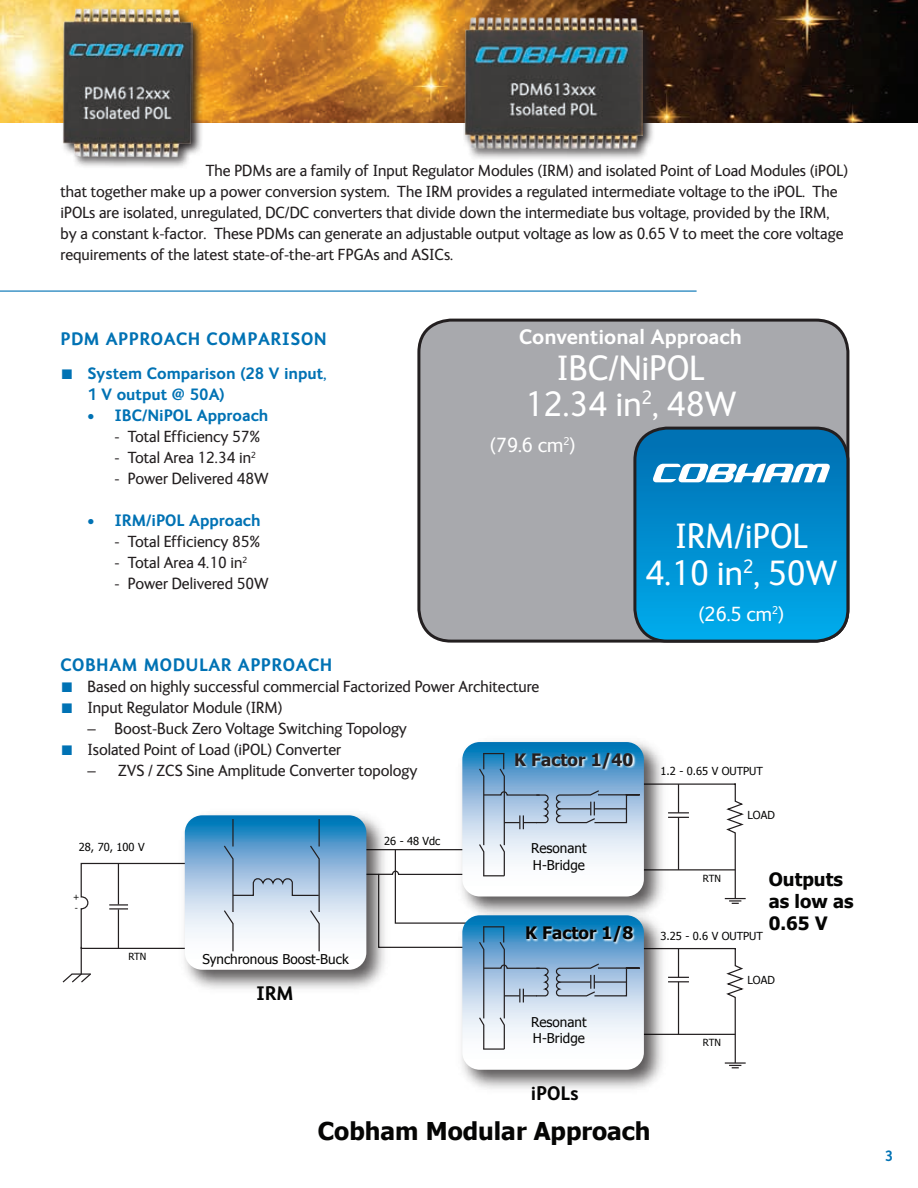
<style>
.page{position:relative;width:918px;height:1188px;background:#fff}
.page>*{position:absolute;margin:0;border:0;box-sizing:border-box;transform-origin:0 0}
.t1{font:36px/36px "FS Ingrid";color:#fff;text-align:center}
.t2{font:700 24.45px "Tahoma";color:#050504}
.t3{font:700 21px "FS Ingrid";color:#fff}
.t4{font:21px "FS Ingrid";color:#fff}
.t5{font:700 19.65px "FS Ingrid";color:#050504}
.t6{font:700 18.45px/22px "Tahoma";color:#050504}
.t7{font:700 18px "FS Ingrid";letter-spacing:.03em;color:#0072b4}
.t8{font:700 17.1px "Tahoma";color:#231f20}
.t9{font:700 17.1px "Tahoma";color:#050504}
.t10{font:16.5px/21px "FS Ingrid";color:#231f20}
.t11{font:700 16.5px/21px "FS Ingrid";color:#0072b4}
.t12{font:700 15px "FS Ingrid";color:#0072b4}
.t13{font:13.5px/16.2px "Tahoma";color:#050504}
.t14{font:11.1px "Tahoma";color:#050504}
.t15{font:9.75px "Tahoma";letter-spacing:-.015em;color:#050504}
.t16{font:8.55px/11.4px "Tahoma";color:#050504}
.s1{font-family:"Lucida Sans Unicode";font-weight:400}
.s2{font-family:"Lucida Sans Unicode";color:#0072b4}
</style>
<div class="page">
<img style="left:0;top:0;width:918px;height:122px">
<div style="left:419px;top:320px;width:429px;height:321px;background:#a8a9ad;border-radius:32px"></div>
<div style="left:417px;top:319px;width:432px;height:324px;border:3px solid #231f20;border-radius:32px"></div>
<svg style="left:635px;top:428px;width:213px;height:213px;background:#038dcd"></svg>
<div style="left:633px;top:427px;width:216px;height:216px;border:3px solid #231f20;border-radius:32px"></div>
<svg style="left:653px;top:464px;width:177px;height:18px;background:#9ecce5"></svg>
<hr style="left:0;top:291px;width:697px;height:1px;background:#0072b4">
<img style="left:463px;top:1070px;width:198px;height:19px">
<svg style="left:62px;top:742px;width:684px;height:328px"></svg>
<svg style="left:463px;top:15px;width:192px;height:144px;background:#8e827b"></svg>
<img style="left:464px;top:16px;width:179px;height:134px">
<svg style="left:61px;top:7px;width:143px;height:160px"></svg>
<img style="left:63px;top:8px;width:129px;height:149px">
<p class="t10" style="left:60px;top:159px;width:789px;text-indent:145px">The PDMs are a family of Input Regulator Modules (IRM) and isolated Point of Load Modules (iPOL) that together make up a power conversion system. The IRM provides a regulated intermediate voltage to the iPOL. The iPOLs are isolated, unregulated, DC/DC converters that divide down the intermediate bus voltage, provided by the IRM, by a constant k-factor. These PDMs can generate an adjustable output voltage as low as 0.65 V to meet the core voltage requirements of the latest state-of-the-art FPGAs and ASICs.</p>
<p class="t7" style="left:60px;top:327px;width:268px">PDM APPROACH COMPARISON</p>
<p class="t3" style="left:519px;top:323px;width:224px">Conventional Approach</p>
<h1 class="t1" style="left:525px;top:349px;width:213px">IBC/NiPOL<br>12.34 in<sup>2</sup>, 48W</h1>
<p class="t4" style="left:490px;top:431px;width:87px">(79.6 cm<sup>2</sup>)</p>
<p class="t11" style="left:87px;top:362px;width:241px;text-indent:-27px"><span class="s1">■</span> System Comparison (28 V input,<br>1 V output @ 50A)</p>
<p class="t11" style="left:87px;top:404px;width:183px">• IBC/NiPOL Approach</p>
<p class="t10" style="left:114px;top:425px;width:147px">- Total Efficiency 57%</p>
<p class="t10" style="left:114px;top:446px;width:143px">- Total Area 12.34 in<sup>2</sup></p>
<p class="t10" style="left:114px;top:467px;width:156px">- Power Delivered 48W</p>
<p class="t11" style="left:87px;top:509px;width:175px">• IRM/iPOL Approach</p>
<p class="t10" style="left:114px;top:530px;width:147px">- Total Efficiency 85%</p>
<p class="t10" style="left:114px;top:551px;width:134px">- Total Area 4.10 in<sup>2</sup></p>
<p class="t10" style="left:114px;top:572px;width:156px">- Power Delivered 50W</p>
<h1 class="t1" style="left:645px;top:515px;width:193px;line-height:37.5px">IRM/iPOL<br>4.10 in<sup>2</sup>, 50W</h1>
<p class="t4" style="left:699px;top:600px;width:87px">(26.5 cm<sup>2</sup>)</p>
<p class="t7" style="left:60px;top:653px;width:274px">COBHAM MODULAR APPROACH</p>
<p class="t10" style="left:60px;top:675px;width:480px"><span class="s2">■</span> Based on highly successful commercial Factorized Power Architecture</p>
<p class="t10" style="left:60px;top:696px;width:224px"><span class="s2">■</span> Input Regulator Module (IRM)</p>
<p class="t10" style="left:87px;top:717px;width:321px">– Boost-Buck Zero Voltage Switching Topology</p>
<p class="t10" style="left:60px;top:738px;width:282px"><span class="s2">■</span> Isolated Point of Load (iPOL) Converter</p>
<p class="t10" style="left:87px;top:759px;width:331px">– ZVS / ZCS Sine Amplitude Converter topology</p>
<p class="t8" style="left:514px;top:747px;width:121px">K Factor 1/40</p>
<p class="t14" style="left:79px;top:839px;width:67px">28, 70, 100 V</p>
<p class="t16" style="left:73px;top:891px;width:8px">+ -</p>
<p class="t15" style="left:128px;top:950px;width:20px">RTN</p>
<p class="t14" style="left:384px;top:834px;width:58px">26 - 48 Vdc</p>
<p class="t13" style="left:202px;top:951px;width:148px">Synchronous Boost-Buck</p>
<p class="t5" style="left:256px;top:980px;width:39px">IRM</p>
<p class="t13" style="left:531px;top:840px;width:57px">Resonant<br>H-Bridge</p>
<p class="t9" style="left:525px;top:921px;width:110px">K Factor 1/8</p>
<p class="t13" style="left:531px;top:1013px;width:57px">Resonant<br>H-Bridge</p>
<p class="t14" style="left:661px;top:764px;width:104px">1.2 - 0.65 V OUTPUT</p>
<p class="t14" style="left:748px;top:808px;width:29px">LOAD</p>
<p class="t6" style="left:769px;top:867px;width:87px">Outputs as low as<br>0.65 V</p>
<p class="t15" style="left:703px;top:872px;width:20px">RTN</p>
<p class="t14" style="left:661px;top:928px;width:104px">3.25 - 0.6 V OUTPUT</p>
<p class="t15" style="left:703px;top:1036px;width:20px">RTN</p>
<p class="t14" style="left:748px;top:972px;width:29px">LOAD</p>
<p class="t5" style="left:531px;top:1080px;width:49px">iPOLs</p>
<h2 class="t2" style="left:318px;top:1114px;width:334px">Cobham Modular Approach</h2>
<p class="t12" style="left:885px;top:1146px;width:10px">3</p>
</div>
